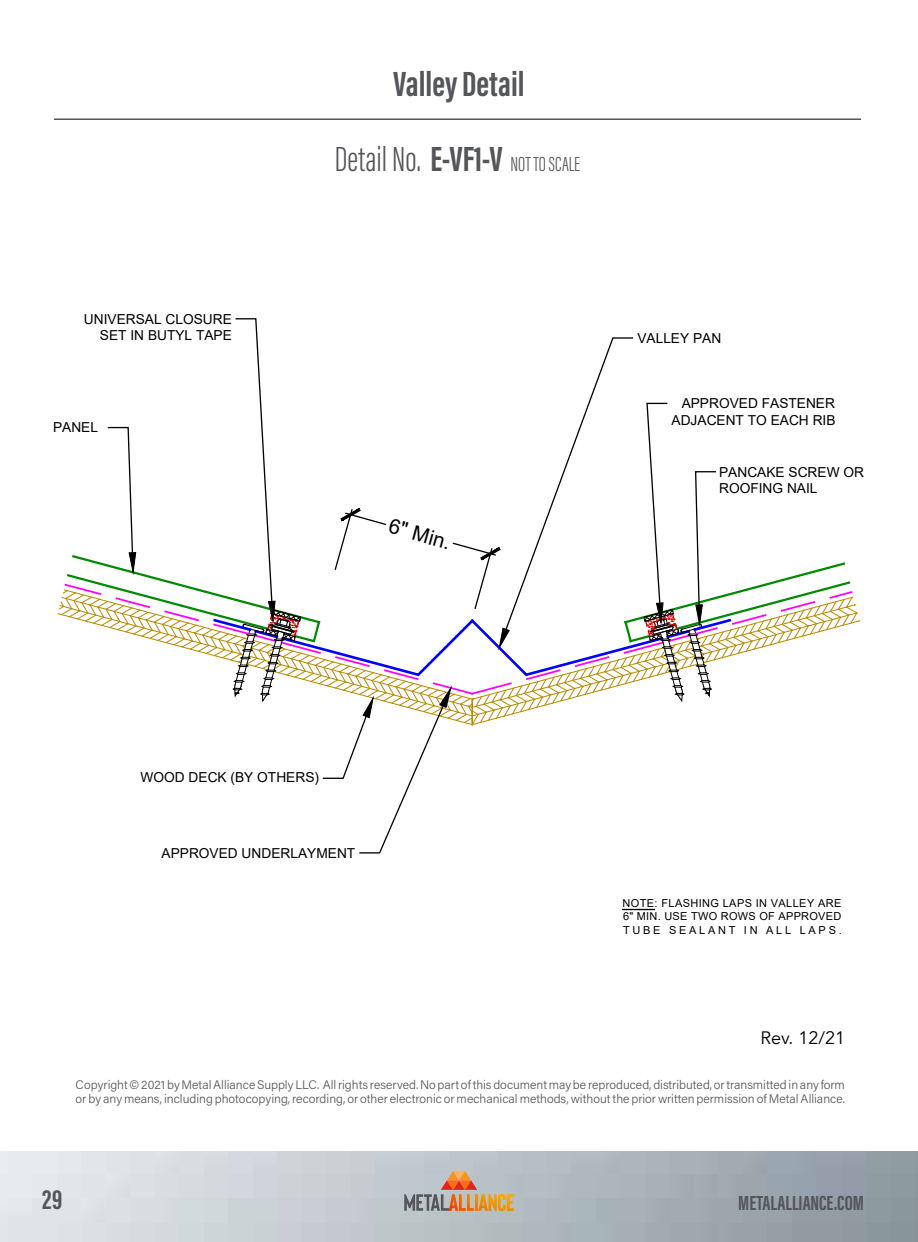
<style>
.page{position:relative;width:918px;height:1242px;background:#fff}
.page>*{position:absolute;margin:0;border:0;box-sizing:border-box;transform-origin:0 0}
.t1{font:700 36px "Acumin Pro Extra Cond";color:#54565a}
.t2{font:700 28.5px "Acumin Pro Extra Cond";color:#54565a}
.t3{font:300 21px "Acumin Pro Extra Cond";color:#54565a}
.t4{font:700 21px "Acumin Pro Extra Cond";color:#54565a}
.t5{font:20.55px "Arial";color:#000}
.t6{font:18px "Avenir";color:#000}
.t7{font:13.8px/16.5px "Arial";color:#000;text-align:right}
.t8{font:300 12.3px/13.5px "Acumin Pro";color:#54565a}
.t9{font:10.95px/13.2px "Arial";letter-spacing:.03em;color:#000;text-align:justify}
.s1{font-size:36px}
.s2{font-weight:700;font-size:36px}
</style>
<div class="page">
<svg style="left:404px;top:1171px;width:110px;height:40px;background:#bea792"></svg>
<svg style="left:623px;top:909px;width:31px;height:1px"></svg>
<svg style="left:57px;top:318px;width:803px;height:536px"></svg>
<hr style="left:54px;top:118px;width:807px;height:2px;background:#54565a">
<h1 class="t1" style="left:393px;top:62px;width:133px">Valley Detail</h1>
<p class="t7" style="left:84px;top:311px;width:150px">UNIVERSAL CLOSURE<br>SET IN BUTYL TAPE</p>
<p class="t7" style="left:53px;top:419px;width:47px">PANEL</p>
<h3 class="t3" style="left:335px;top:152px;width:247px"><span class="s1">Detail No.</span> <span class="s2">E-VF1-V</span> NOT TO SCALE</h3>
<h3 class="t5" style="left:393px;top:512px;width:65px;rotate:16deg">6" Min.</h3>
<p class="t7" style="left:637px;top:330px;width:85px">VALLEY PAN</p>
<p class="t7" style="left:672px;top:395px;width:166px">APPROVED FASTENER<br>ADJACENT TO EACH RIB</p>
<p class="t7" style="left:719px;top:464px;width:146px;text-align:left">PANCAKE SCREW OR<br>ROOFING NAIL</p>
<p class="t7" style="left:141px;top:769px;width:180px">WOOD DECK (BY OTHERS)</p>
<p class="t7" style="left:162px;top:845px;width:195px">APPROVED UNDERLAYMENT</p>
<p class="t9" style="left:623px;top:897px;width:221px">NOTE: FLASHING LAPS IN VALLEY ARE 6" MIN. USE TWO ROWS OF APPROVED TUBE SEALANT IN ALL LAPS.</p>
<h3 class="t6" style="left:760px;top:1027px;width:86px">Rev. 12/21</h3>
<p class="t8" style="left:76px;top:1078px;width:771px">Copyright © 2021 by Metal Alliance Supply LLC. All rights reserved. No part of this document may be reproduced, distributed, or transmitted in any form or by any means, including photocopying, recording, or other electronic or mechanical methods, without the prior written permission of Metal Alliance.</p>
<h2 class="t2" style="left:42px;top:1182px;width:22px">29</h2>
<h3 class="t4" style="left:738px;top:1190px;width:127px">METALALLIANCE.COM</h3>
</div>
